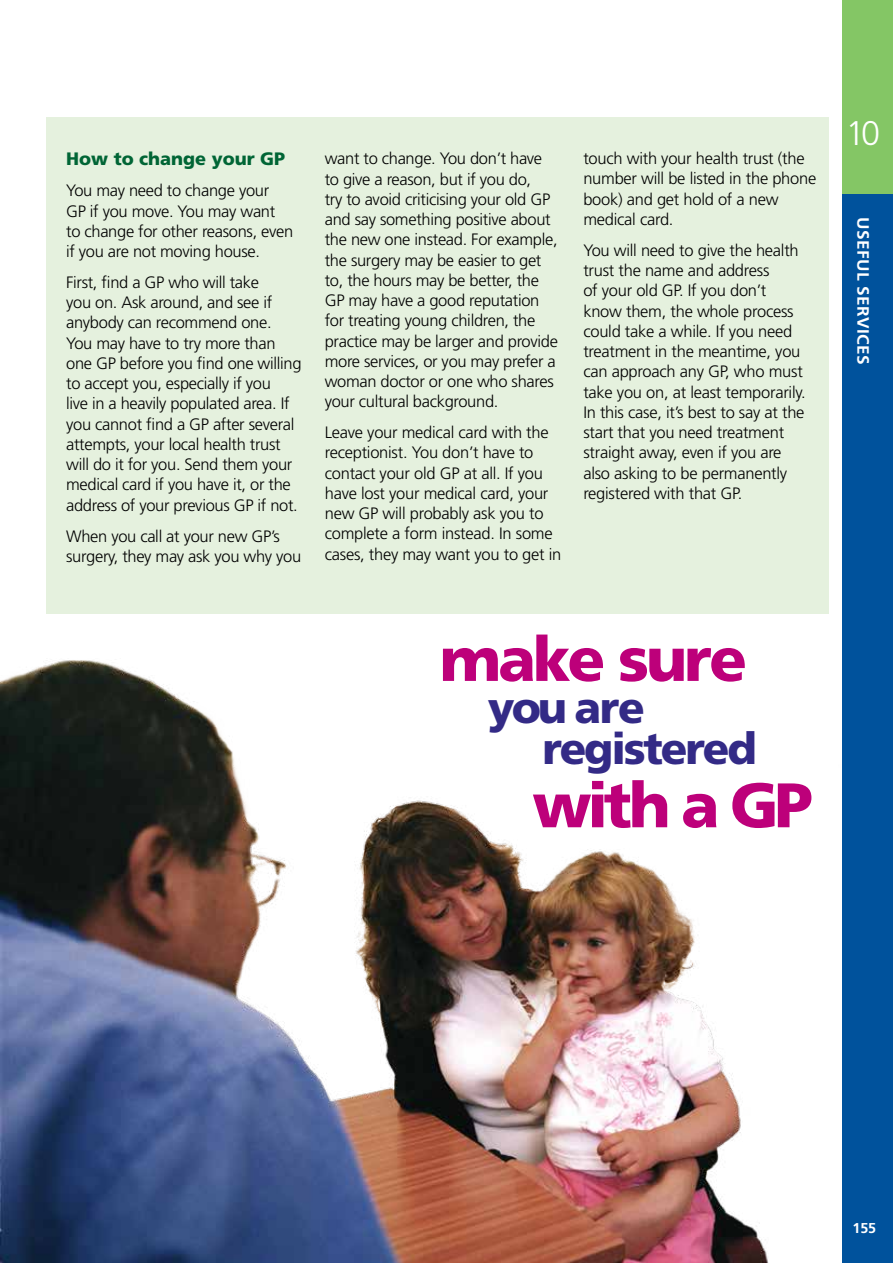
<style>
.page{position:relative;width:893px;height:1263px;background:#fff}
.page>*{position:absolute;margin:0;border:0;box-sizing:border-box;transform-origin:0 0}
.t1{font:900 62.85px "Frutiger";letter-spacing:-.07em;color:#bd007a}
.t2{font:900 61.8px "Frutiger";letter-spacing:-.05em;color:#bd007a}
.t3{font:900 43.8px/41.2px "Frutiger";letter-spacing:-.05em;color:#332a86}
.t4{font:300 34.2px "Frutiger";color:#fff}
.t5{font:900 18px "Frutiger";color:#006535}
.t6{font:300 16.5px/20.2px "Frutiger";letter-spacing:-.02em;color:#000}
.t7{font:700 16.35px "Frutiger";letter-spacing:.025em;color:#fff;scale:1.05 1}
.t8{font:700 14.25px "Frutiger";color:#fff}
</style>
<div class="page">
<div style="left:47px;top:117px;width:782px;height:497px;background:#e5f1de"></div>
<img style="left:0;top:660px;width:769px;height:603px">
<div style="left:842px;top:164px;width:51px;height:1099px;background:#00529c"></div>
<div style="left:842px;top:0;width:51px;height:193px;background:#84c665"></div>
<p class="t5" style="left:66px;top:148px;width:221px">How to change your GP</p>
<p class="t6" style="left:66px;top:180px;width:229px">You may need to change your<br>GP if you move. You may want to change for other reasons, even if you are not moving house.</p>
<p class="t6" style="left:66px;top:272px;width:237px">First, find a GP who will take<br>you on. Ask around, and see if anybody can recommend one.<br>You may have to try more than one GP before you find one willing to accept you, especially if you<br>live in a heavily populated area. If you cannot find a GP after several attempts, your local health trust will do it for you. Send them your medical card if you have it, or the address of your previous GP if not.</p>
<p class="t6" style="left:66px;top:526px;width:237px">When you call at your new GP’s surgery, they may ask you why you</p>
<p class="t6" style="left:325px;top:148px;width:235px">want to change. You don’t have to give a reason, but if you do,<br>try to avoid criticising your old GP and say something positive about the new one instead. For example, the surgery may be easier to get to, the hours may be better, the<br>GP may have a good reputation for treating young children, the practice may be larger and provide more services, or you may prefer a woman doctor or one who shares your cultural background.</p>
<p class="t6" style="left:325px;top:422px;width:238px">Leave your medical card with the receptionist. You don’t have to contact your old GP at all. If you have lost your medical card, your new GP will probably ask you to complete a form instead. In some cases, they may want you to get in</p>
<p class="t6" style="left:583px;top:148px;width:234px">touch with your health trust (the number will be listed in the phone book) and get hold of a new medical card.</p>
<p class="t6" style="left:583px;top:240px;width:224px">You will need to give the health trust the name and address<br>of your old GP. If you don’t know them, the whole process could take a while. If you need treatment in the meantime, you can approach any GP, who must take you on, at least temporarily.<br>In this case, it’s best to say at the start that you need treatment straight away, even if you are also asking to be permanently registered with that GP.</p>
<h2 class="t2" style="left:439px;top:622px;width:309px">make sure</h2>
<h3 class="t3" style="left:542px;top:686px;width:216px;text-indent:-54px">you are registered</h3>
<h1 class="t1" style="left:532px;top:767px;width:282px">with a GP</h1>
<h3 class="t4" style="left:846px;top:114px;width:36px">10</h3>
<p class="t7" style="left:873px;top:217px;width:142px;rotate:90deg">USEFUL SERVICES</p>
<p class="t8" style="left:852px;top:1220px;width:25px">155</p>
</div>
